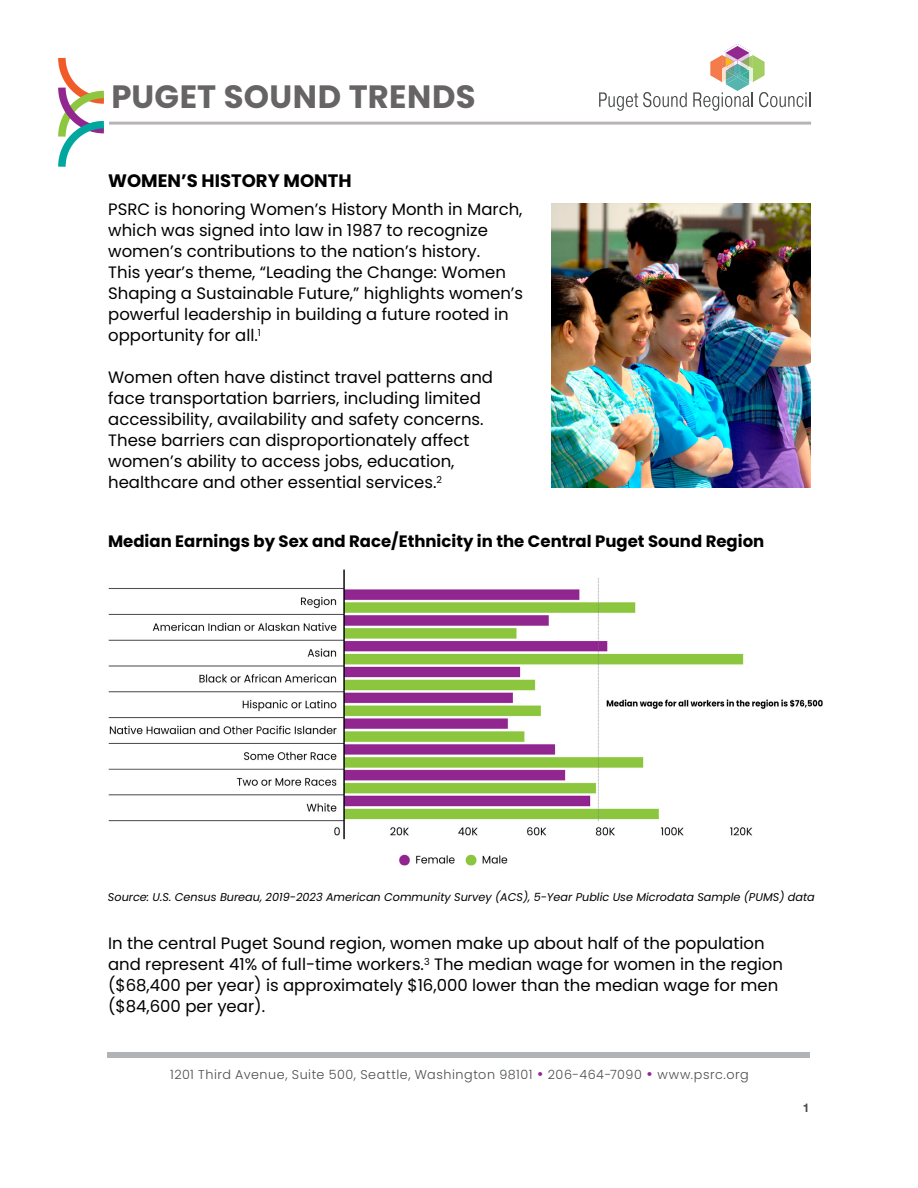
<style>
.page{position:relative;width:918px;height:1188px;background:#fff}
.page>*{position:absolute;margin:0;border:0;box-sizing:border-box;transform-origin:0 0}
.t1{font:700 32.25px "Poppins";letter-spacing:.01em;color:#666464}
.t2{font:700 18px "Poppins";color:#000}
.t3{font:16.5px/21px "Poppins";color:#000}
.t4{font:700 16.5px "Poppins";color:#000}
.t5{font:300 12.75px "Poppins";letter-spacing:.045em;color:#4c4d4d}
.t6{font:700 12px "Helvetica Neue";color:#4c4d4d}
.t7{font:italic 11.25px "Poppins";color:#000}
.s1{font-weight:500;font-size:15px;color:#92278f}
</style>
<div class="page">
<div style="left:108px;top:1052px;width:702px;height:6px;background:#b1b4b6"></div>
<svg style="left:58px;top:57px;width:53px;height:110px"></svg>
<img style="left:108px;top:569px;width:715px;height:297px">
<hr style="left:109px;top:122px;width:702px;height:3px;background:#b8b4b4">
<svg style="left:599px;top:92px;width:88px;height:19px"></svg>
<svg style="left:693px;top:44px;width:117px;height:67px"></svg>
<img style="left:551px;top:203px;width:259px;height:284px">
<h1 class="t1" style="left:111px;top:78px;width:366px">PUGET SOUND TRENDS</h1>
<p class="t2" style="left:108px;top:171px;width:245px">WOMEN’S HISTORY MONTH</p>
<p class="t3" style="left:108px;top:199px;width:416px">PSRC is honoring Women’s History Month in March, which was signed into law in 1987 to recognize women’s contributions to the nation’s history.<br>This year’s theme, “Leading the Change: Women Shaping a Sustainable Future,” highlights women’s powerful leadership in building a future rooted in opportunity for all.<sup>1</sup></p>
<p class="t3" style="left:108px;top:367px;width:386px">Women often have distinct travel patterns and face transportation barriers, including limited accessibility, availability and safety concerns.<br>These barriers can disproportionately affect women’s ability to access jobs, education, healthcare and other essential services.<sup>2</sup></p>
<p class="t4" style="left:108px;top:531px;width:658px">Median Earnings by Sex and Race/Ethnicity in the Central Puget Sound Region</p>
<p class="t7" style="left:108px;top:890px;width:708px">Source: U.S. Census Bureau, 2019-2023 American Community Survey (ACS), 5-Year Public Use Microdata Sample (PUMS) data</p>
<p class="t3" style="left:108px;top:933px;width:677px">In the central Puget Sound region, women make up about half of the population and represent 41% of full-time workers.<sup>3</sup> The median wage for women in the region ($68,400 per year) is approximately $16,000 lower than the median wage for men ($84,600 per year).</p>
<p class="t5" style="left:170px;top:1067px;width:580px">1201 Third Avenue, Suite 500, Seattle, Washington 98101 <span class="s1">•</span> 206-464-7090 <span class="s1">•</span> www.psrc.org</p>
<p class="t6" style="left:803px;top:1098px;width:8px">1</p>
</div>
